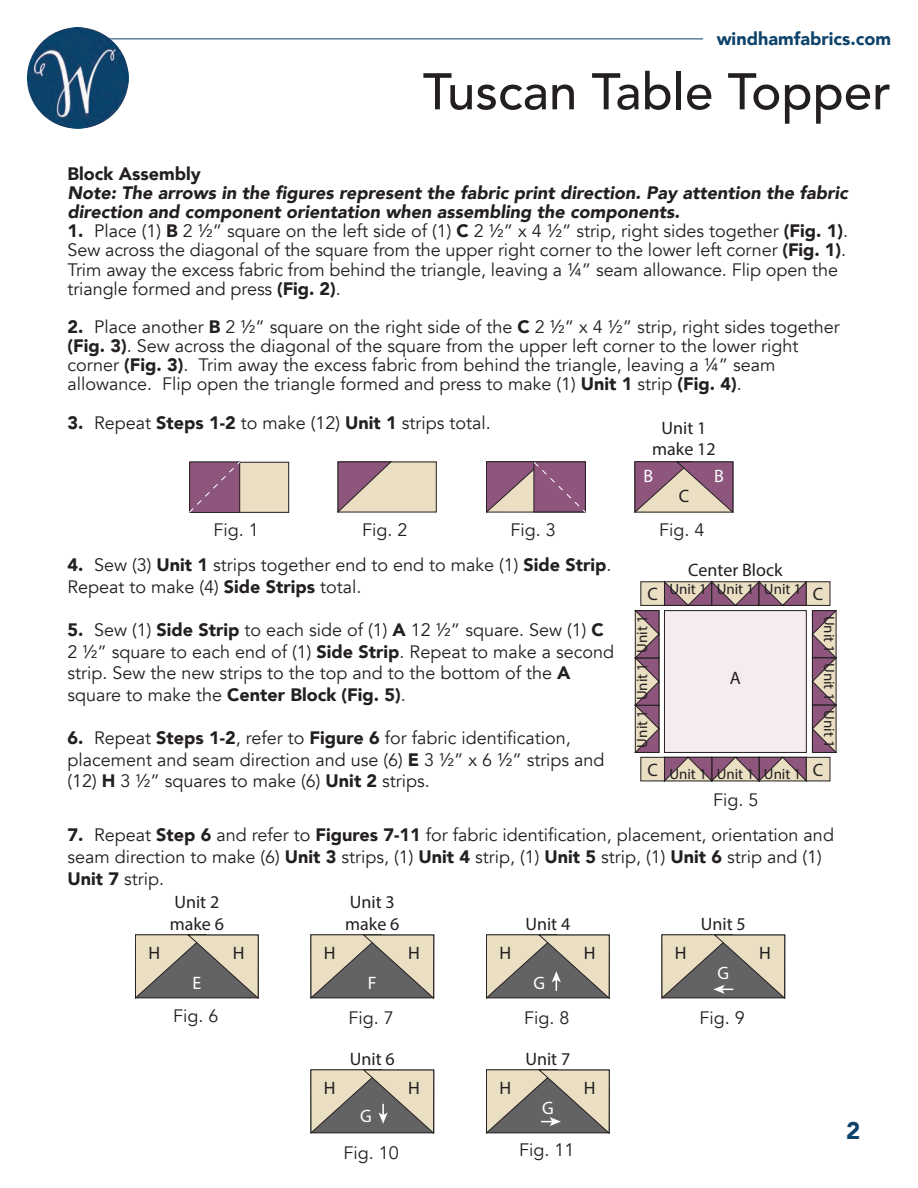
<style>
.page{position:relative;width:918px;height:1188px;background:#fff}
.page>*{position:absolute;margin:0;border:0;box-sizing:border-box;transform-origin:0 0}
.t1{font:500 51px "Avenir";color:#231f20}
.t2{font:900 24px "Avenir";color:#0d426a}
.t3{font:18px/21.6px "Avenir";color:#231f20}
.t4{font:italic 900 18px/19px "Avenir";color:#231f20}
.t5{font:18px/21.6px "Myriad Pro";color:#231f20}
.t6{font:900 18px "Avenir";color:#0d426a}
.t7{font:900 18px "Avenir";color:#231f20}
.t8{font:18px "Myriad Pro";color:#fff}
.t9{font:15px "Myriad Pro";color:#231f20}
.s1{font-weight:900}
</style>
<div class="page">
<img style="left:27px;top:27px;width:102px;height:102px;border-radius:51px">
<hr style="left:109px;top:39px;width:594px;height:1px;background:#0d426a">
<div style="left:191px;top:462px;width:98px;height:50px;background:#eadfc3"></div>
<div style="left:190px;top:462px;width:99px;height:51px;border:1px solid #231f20"></div>
<svg style="left:189px;top:462px;width:52px;height:51px;background:#8a5679"></svg>
<div style="left:338px;top:462px;width:98px;height:50px;background:#eadfc3"></div>
<div style="left:338px;top:462px;width:99px;height:50px;border:1px solid #231f20"></div>
<svg style="left:338px;top:462px;width:55px;height:51px"></svg>
<svg style="left:486px;top:461px;width:100px;height:52px;background:#976c83"></svg>
<svg style="left:634px;top:461px;width:99px;height:52px;background:#aa8991"></svg>
<svg style="left:634px;top:580px;width:203px;height:202px;background:#d4c5c7"></svg>
<div style="left:806px;top:757px;width:24px;height:24px;background:#eadfc3;border:1px solid #231f20"></div>
<div style="left:640px;top:757px;width:25px;height:24px;background:#eadfc3;border:1px solid #231f20"></div>
<svg style="left:135px;top:934px;width:124px;height:65px;background:#a49f92"></svg>
<svg style="left:310px;top:934px;width:124px;height:65px;background:#a6a093"></svg>
<svg style="left:486px;top:934px;width:124px;height:65px;background:#a6a093"></svg>
<svg style="left:662px;top:934px;width:123px;height:65px;background:#a7a194"></svg>
<svg style="left:310px;top:1069px;width:124px;height:65px;background:#a7a194"></svg>
<svg style="left:486px;top:1069px;width:124px;height:65px;background:#a6a093"></svg>
<p class="t6" style="left:717px;top:23px;width:176px">windhamfabrics.com</p>
<h1 class="t1" style="left:423px;top:47px;width:470px">Tuscan Table Topper</h1>
<p class="t7" style="left:68px;top:158px;width:135px">Block Assembly</p>
<p class="t4" style="left:68px;top:183px;width:782px">Note: The arrows in the figures represent the fabric print direction. Pay attention the fabric direction and component orientation when assembling the components.</p>
<p class="t3" style="left:68px;top:222px;width:782px;line-height:19px"><span class="s1">1.</span> Place (1) <span class="s1">B</span> 2 ½” square on the left side of (1) <span class="s1">C</span> 2 ½” x 4 ½” strip, right sides together <span class="s1">(Fig. 1)</span>.<br>Sew across the diagonal of the square from the upper right corner to the lower left corner <span class="s1">(Fig. 1)</span>.<br>Trim away the excess fabric from behind the triangle, leaving a ¼” seam allowance. Flip open the triangle formed and press <span class="s1">(Fig. 2)</span>.</p>
<p class="t3" style="left:68px;top:318px;width:774px;line-height:19px"><span class="s1">2.</span> Place another <span class="s1">B</span> 2 ½” square on the right side of the <span class="s1">C</span> 2 ½” x 4 ½” strip, right sides together <span class="s1">(Fig. 3)</span>. Sew across the diagonal of the square from the upper left corner to the lower right corner <span class="s1">(Fig. 3)</span>. Trim away the excess fabric from behind the triangle, leaving a ¼” seam allowance. Flip open the triangle formed and press to make (1) <span class="s1">Unit 1</span> strip <span class="s1">(Fig. 4)</span>.</p>
<p class="t3" style="left:68px;top:412px;width:425px"><span class="s1">3.</span> Repeat <span class="s1">Steps 1-2</span> to make (12) <span class="s1">Unit 1</span> strips total.</p>
<p class="t5" style="left:652px;top:416px;width:65px;text-align:center">Unit 1 make 12</p>
<p class="t3" style="left:214px;top:519px;width:47px">Fig. 1</p>
<p class="t3" style="left:362px;top:519px;width:47px">Fig. 2</p>
<p class="t3" style="left:511px;top:519px;width:47px">Fig. 3</p>
<p class="t3" style="left:68px;top:555px;width:546px"><span class="s1">4.</span> Sew (3) <span class="s1">Unit 1</span> strips together end to end to make (1) <span class="s1">Side Strip</span>.<br>Repeat to make (4) <span class="s1">Side Strips</span> total.</p>
<p class="t3" style="left:68px;top:620px;width:548px"><span class="s1">5.</span> Sew (1) <span class="s1">Side Strip</span> to each side of (1) <span class="s1">A</span> 12 ½” square. Sew (1) <span class="s1">C </span>2 ½” square to each end of (1) <span class="s1">Side Strip</span>. Repeat to make a second strip. Sew the new strips to the top and to the bottom of the <span class="s1">A </span>square to make the <span class="s1">Center Block (Fig. 5)</span>.</p>
<p class="t3" style="left:68px;top:728px;width:539px"><span class="s1">6.</span> Repeat <span class="s1">Steps 1-2</span>, refer to <span class="s1">Figure 6</span> for fabric identification, placement and seam direction and use (6) <span class="s1">E</span> 3 ½” x 6 ½” strips and (12) <span class="s1">H</span> 3 ½” squares to make (6) <span class="s1">Unit 2</span> strips.</p>
<p class="t8" style="left:644px;top:464px;width:11px">B</p>
<p class="t8" style="left:714px;top:464px;width:11px">B</p>
<p class="t5" style="left:679px;top:485px;width:12px">C</p>
<p class="t3" style="left:659px;top:519px;width:47px">Fig. 4</p>
<p class="t5" style="left:688px;top:559px;width:96px">Center Block</p>
<p class="t9" style="left:669px;top:579px;width:133px">Unit 1 Unit 1 Unit 1</p>
<p class="t5" style="left:647px;top:583px;width:12px">C</p>
<p class="t5" style="left:813px;top:583px;width:12px">C</p>
<p class="t9" style="left:633px;top:748px;width:133px;rotate:-90deg">Unit 1 Unit 1 Unit 1</p>
<p class="t5" style="left:730px;top:667px;width:13px">A</p>
<p class="t9" style="left:839px;top:616px;width:133px;rotate:90deg">Unit 1 Unit 1 Unit 1</p>
<p class="t5" style="left:647px;top:758px;width:12px">C</p>
<p class="t5" style="left:813px;top:758px;width:12px">C</p>
<p class="t9" style="left:669px;top:765px;width:133px">Unit 1 Unit 1 Unit 1</p>
<p class="t3" style="left:713px;top:789px;width:47px">Fig. 5</p>
<p class="t3" style="left:67px;top:825px;width:768px"><span class="s1">7.</span> Repeat <span class="s1">Step 6</span> and refer to <span class="s1">Figures 7-11</span> for fabric identification, placement, orientation and seam direction to make (6) <span class="s1">Unit 3</span> strips, (1) <span class="s1">Unit 4</span> strip, (1) <span class="s1">Unit 5</span> strip, (1) <span class="s1">Unit 6</span> strip and (1)<br><span class="s1">Unit 7</span> strip.</p>
<p class="t5" style="left:170px;top:891px;width:56px">Unit 2 make 6</p>
<p class="t5" style="left:148px;top:942px;width:13px">H</p>
<p class="t5" style="left:233px;top:942px;width:13px">H</p>
<p class="t8" style="left:192px;top:972px;width:10px">E</p>
<p class="t5" style="left:345px;top:891px;width:56px">Unit 3 make 6</p>
<p class="t5" style="left:324px;top:942px;width:13px">H</p>
<p class="t5" style="left:408px;top:942px;width:13px">H</p>
<p class="t8" style="left:368px;top:972px;width:10px">F</p>
<p class="t5" style="left:525px;top:913px;width:46px">Unit 4</p>
<p class="t5" style="left:499px;top:942px;width:13px">H</p>
<p class="t5" style="left:584px;top:942px;width:13px">H</p>
<p class="t8" style="left:533px;top:972px;width:13px">G</p>
<p class="t5" style="left:701px;top:913px;width:46px">Unit 5</p>
<p class="t8" style="left:718px;top:962px;width:13px">G</p>
<p class="t5" style="left:675px;top:942px;width:13px">H</p>
<p class="t5" style="left:759px;top:942px;width:13px">H</p>
<p class="t3" style="left:173px;top:1005px;width:47px">Fig. 6</p>
<p class="t3" style="left:349px;top:1007px;width:47px">Fig. 7</p>
<p class="t3" style="left:524px;top:1007px;width:47px">Fig. 8</p>
<p class="t3" style="left:700px;top:1007px;width:47px">Fig. 9</p>
<p class="t5" style="left:350px;top:1048px;width:46px">Unit 6</p>
<p class="t5" style="left:324px;top:1077px;width:13px">H</p>
<p class="t5" style="left:408px;top:1077px;width:13px">H</p>
<p class="t8" style="left:360px;top:1104px;width:13px">G</p>
<p class="t5" style="left:525px;top:1048px;width:46px">Unit 7</p>
<p class="t8" style="left:542px;top:1097px;width:13px">G</p>
<p class="t5" style="left:499px;top:1077px;width:13px">H</p>
<p class="t5" style="left:584px;top:1077px;width:13px">H</p>
<h2 class="t2" style="left:846px;top:1110px;width:16px">2</h2>
<p class="t3" style="left:344px;top:1142px;width:57px">Fig. 10</p>
<p class="t3" style="left:519px;top:1140px;width:57px">Fig. 11</p>
</div>
